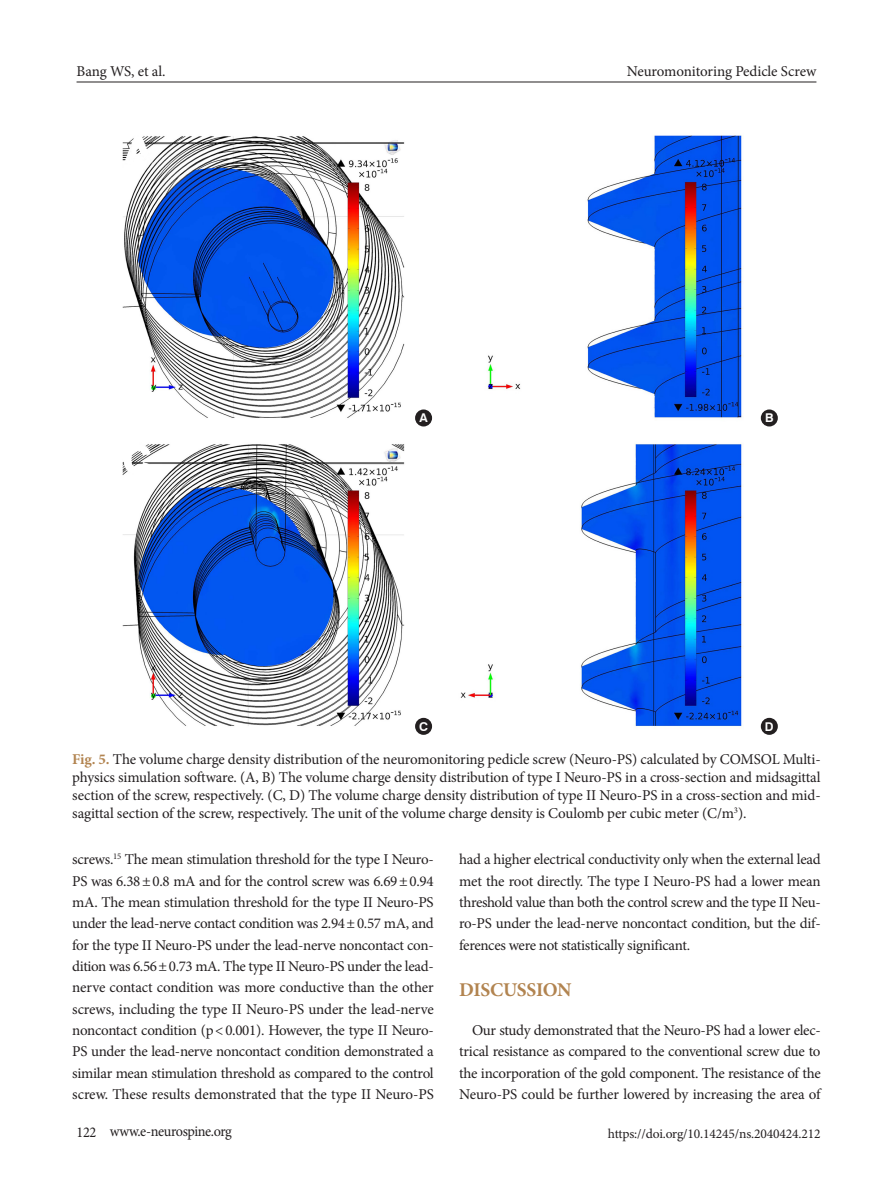
<style>
.page{position:relative;width:893px;height:1191px;background:#fff}
.page>*{position:absolute;margin:0;border:0;box-sizing:border-box;transform-origin:0 0}
.대제목{font:700 19.5px "Minion Pro";letter-spacing:-.02em;color:#b28450}
.본문{font:15px/21.3px "Minion Pro";letter-spacing:-.015em;color:#231f20;text-align:justify}
.표그림캡션{font:15px/18px "Minion Pro";letter-spacing:-.015em;color:#231f20;text-align:justify}
.본문-2{font:15px "Minion Pro";letter-spacing:-.015em;color:#231f20;scale:.95 1}
.t1{font:13.5px "Minion Pro";letter-spacing:-.01em;color:#231f20}
.t2{font:700 12.15px "Swiss 721 BT";color:#fff}
.s1{font-weight:700;color:#b28450}
</style>
<div class="page">
<hr style="left:77px;top:82px;width:739px;height:1px;background:#231f20">
<img style="left:122px;top:136px;width:283px;height:282px">
<img style="left:122px;top:444px;width:283px;height:282px">
<img style="left:487px;top:135px;width:256px;height:284px">
<img style="left:460px;top:443px;width:283px;height:284px">
<div style="left:415px;top:409px;width:17px;height:17px;background:#231f20;border-radius:50%"></div>
<div style="left:761px;top:409px;width:17px;height:17px;background:#231f20;border-radius:50%"></div>
<div style="left:415px;top:718px;width:17px;height:17px;background:#231f20;border-radius:50%"></div>
<div style="left:761px;top:718px;width:17px;height:17px;background:#231f20;border-radius:50%"></div>
<p class="본문" style="left:77px;top:61px;width:91px">Bang WS, et al.</p>
<p class="본문" style="left:627px;top:61px;width:191px">Neuromonitoring Pedicle Screw</p>
<p class="t2" style="left:419px;top:410px;width:10px">A</p>
<p class="t2" style="left:765px;top:410px;width:10px">B</p>
<p class="t2" style="left:419px;top:719px;width:10px">C</p>
<p class="t2" style="left:765px;top:719px;width:10px">D</p>
<p class="표그림캡션" style="left:72px;top:750px;width:750px"><span class="s1">Fig. 5.</span> The volume charge density distribution of the neuromonitoring pedicle screw (Neuro-PS) calculated by COMSOL Multi&shy;physics simulation software. (A, B) The volume charge density distribution of type I Neuro-PS in a cross-section and midsagittal section of the screw, respectively. (C, D) The volume charge density distribution of type II Neuro-PS in a cross-section and mid&shy;sagittal section of the screw, respectively. The unit of the volume charge density is Coulomb per cubic meter (C/m<sup>3</sup>).</p>
<p class="본문" style="left:72px;top:849px;width:363px">screws.<sup>15</sup> The mean stimulation threshold for the type I Neuro-PS was 6.38± 0.8 mA and for the control screw was 6.69± 0.94 mA. The mean stimulation threshold for the type II Neuro-PS under the lead-nerve contact condition was 2.94± 0.57 mA, and for the type II Neuro-PS under the lead-nerve noncontact con&shy;dition was 6.56± 0.73 mA. The type II Neuro-PS under the lead&shy;nerve contact condition was more conductive than the other screws, including the type II Neuro-PS under the lead-nerve noncontact condition (p&lt; 0.001). However, the type II Neuro-PS under the lead-nerve noncontact condition demonstrated a similar mean stimulation threshold as compared to the control screw. These results demonstrated that the type II Neuro-PS</p>
<p class="본문" style="left:459px;top:849px;width:363px">had a higher electrical conductivity only when the external lead met the root directly. The type I Neuro-PS had a lower mean threshold value than both the control screw and the type II Neu&shy;ro-PS under the lead-nerve noncontact condition, but the dif&shy;ferences were not statistically significant.</p>
<p class="대제목" style="left:459px;top:976px;width:114px">DISCUSSION</p>
<p class="본문" style="left:459px;top:1019px;width:363px;text-indent:13px">Our study demonstrated that the Neuro-PS had a lower elec&shy;trical resistance as compared to the conventional screw due to the incorporation of the gold component. The resistance of the Neuro-PS could be further lowered by increasing the area of</p>
<p class="본문-2" style="left:77px;top:1121px;width:165px">122 www.e-neurospine.org</p>
<p class="t1" style="left:608px;top:1124px;width:214px">https://doi.org/10.14245/ns.2040424.212</p>
</div>
